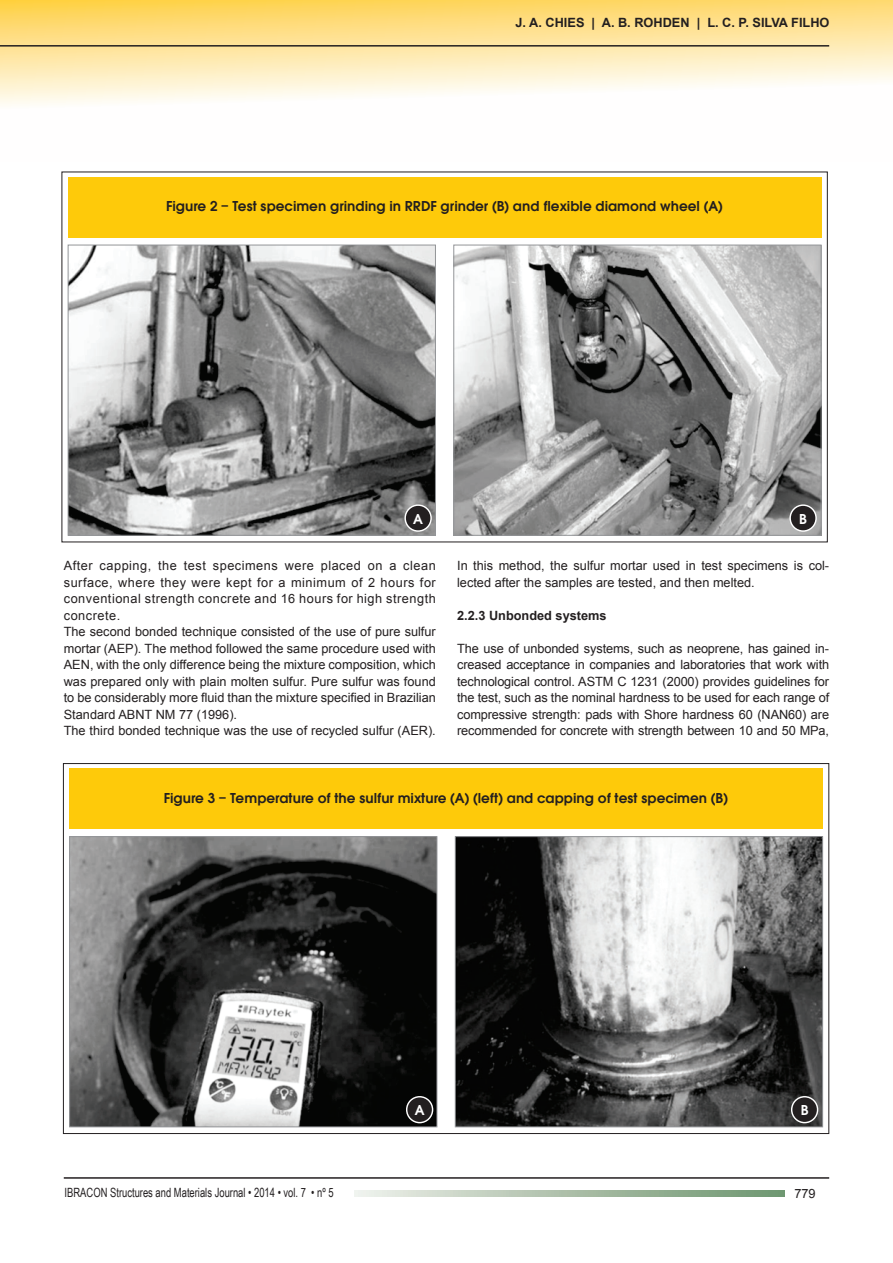
<style>
.page{position:relative;width:893px;height:1263px;background:#fff}
.page>*{position:absolute;margin:0;border:0;box-sizing:border-box;transform-origin:0 0}
.t1{font:600 15px "Avant Garde ITC";color:#231f20}
.t2{font:600 15px "Avant Garde ITC";color:#fff}
.t3{font:12.75px/16.5px "Arial";color:#231f20}
.t4{font:700 12.75px "Arial";color:#231f20}
.t5{font:12.75px "Arial Narrow";color:#231f20;scale:.9 1}
</style>
<div class="page">
<svg style="left:0;top:0;width:893px;height:105px"></svg>
<hr style="left:64px;top:1177px;width:765px;height:2px;background:#231f20">
<hr style="left:0;top:45px;width:829px;height:2px;background:#231f20">
<svg style="left:354px;top:1190px;width:431px;height:6px;background:#acc0aa"></svg>
<svg style="left:67px;top:177px;width:755px;height:359px"></svg>
<div style="left:68px;top:177px;width:753px;height:60px;background:#feca0a"></div>
<img style="left:70px;top:247px;width:364px;height:286px">
<div style="left:68px;top:245px;width:368px;height:290px;border:1px solid #939598"></div>
<div style="left:404px;top:504px;width:28px;height:28px;border:3px solid #fff;border-radius:50%"></div>
<div style="left:406px;top:506px;width:24px;height:24px;background:#231f20;border-radius:50%"></div>
<img style="left:456px;top:247px;width:363px;height:286px">
<div style="left:454px;top:245px;width:367px;height:290px;border:1px solid #939598"></div>
<div style="left:789px;top:504px;width:28px;height:28px;border:3px solid #fff;border-radius:50%"></div>
<div style="left:791px;top:506px;width:24px;height:24px;background:#231f20;border-radius:50%"></div>
<div style="left:70px;top:769px;width:753px;height:60px;background:#feca0a"></div>
<img style="left:71px;top:838px;width:364px;height:287px">
<div style="left:69px;top:836px;width:368px;height:291px;border:1px solid #939598"></div>
<div style="left:406px;top:1096px;width:27px;height:27px;border:3px solid #fff;border-radius:50%"></div>
<div style="left:407px;top:1097px;width:25px;height:25px;background:#231f20;border-radius:50%"></div>
<img style="left:457px;top:838px;width:364px;height:287px">
<div style="left:455px;top:836px;width:368px;height:291px;border:1px solid #939598"></div>
<div style="left:791px;top:1096px;width:27px;height:27px;border:3px solid #fff;border-radius:50%"></div>
<div style="left:792px;top:1097px;width:25px;height:25px;background:#231f20;border-radius:50%"></div>
<p class="t4" style="left:516px;top:15px;width:315px">J. A. CHIES | A. B. ROHDEN | L. C. P. SILVA FILHO</p>
<p class="t1" style="left:166px;top:197px;width:558px">Figure 2 – Test specimen grinding in RRDF grinder (B) and flexible diamond wheel (A)</p>
<p class="t2" style="left:413px;top:510px;width:11px">A</p>
<p class="t2" style="left:799px;top:510px;width:9px">B</p>
<p class="t3" style="left:64px;top:557px;width:374px">After capping, the test specimens were placed on a clean surface, where they were kept for a minimum of 2 hours for conventional strength concrete and 16 hours for high strength concrete.<br>The second bonded technique consisted of the use of pure sulfur mortar (AEP). The method followed the same procedure used with AEN, with the only difference being the mixture composition, which was prepared only with plain molten sulfur. Pure sulfur was found to be considerably more fluid than the mixture specified in Brazilian Standard ABNT NM 77 (1996).<br>The third bonded technique was the use of recycled sulfur (AER).</p>
<p class="t3" style="left:457px;top:557px;width:374px">In this method, the sulfur mortar used in test specimens is col&shy;lected after the samples are tested, and then melted.</p>
<p class="t4" style="left:457px;top:607px;width:151px">2.2.3 Unbonded systems</p>
<p class="t3" style="left:457px;top:640px;width:374px;text-align:justify">The use of unbonded systems, such as neoprene, has gained in&shy;creased acceptance in companies and laboratories that work with technological control. ASTM C 1231 (2000) provides guidelines for the test, such as the nominal hardness to be used for each range of compressive strength: pads with Shore hardness 60 (NAN60) are recommended for concrete with strength between 10 and 50 MPa,</p>
<p class="t1" style="left:164px;top:789px;width:566px">Figure 3 – Temperature of the sulfur mixture (A) (left) and capping of test specimen (B)</p>
<p class="t2" style="left:415px;top:1101px;width:11px">A</p>
<p class="t2" style="left:801px;top:1101px;width:9px">B</p>
<p class="t5" style="left:65px;top:1183px;width:300px">IBRACON Structures and Materials Journal • 2014 • vol. 7 • nº 5</p>
<p class="t3" style="left:794px;top:1185px;width:23px">779</p>
</div>
